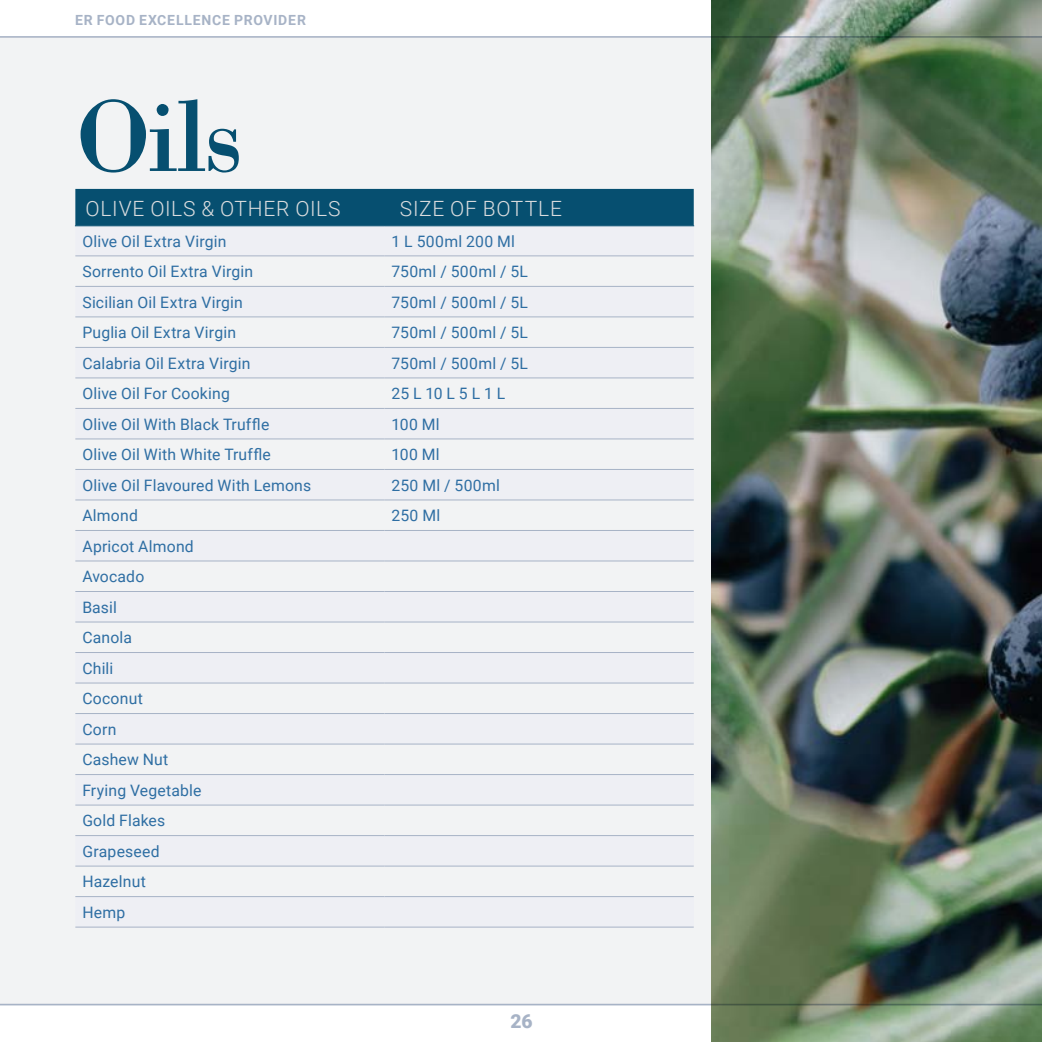
<style>
.page{position:relative;width:1042px;height:1042px;background:#fff}
.page>*{position:absolute;margin:0;border:0;box-sizing:border-box;transform-origin:0 0}
.t1{font:105px "Bodoni LT";color:#064f70}
.t2{font:300 21px "Roboto";letter-spacing:.035em;color:#dadcde}
.t3{font:900 19.25px "Roboto";color:#a7b3c6}
.t4{font:15.75px/30.4px "Roboto";letter-spacing:.01em;color:#2e6ea3}
.t5{font:700 14px "Roboto";letter-spacing:.055em;color:#a7b3c6}
</style>
<div class="page">
<hr style="left:0;top:1003px;width:1042px;height:2px;background:#a7b3c6">
<hr style="left:0;top:36px;width:1042px;height:2px;background:#a7b3c6">
<div style="left:0;top:38px;width:1042px;height:966px;background:#f2f3f4"></div>
<img style="left:711px;top:0;width:331px;height:1042px">
<div style="left:75px;top:189px;width:619px;height:36px;background:#064f70"></div>
<svg style="left:75px;top:226px;width:619px;height:701px"></svg>
<hr style="left:384px;top:189px;width:1px;height:36px;background:#064f70">
<hr style="left:75px;top:225px;width:309px;height:1px;background:#064f70">
<hr style="left:384px;top:225px;width:310px;height:1px;background:#064f70">
<hr style="left:75px;top:256px;width:309px;height:1px;background:#a7b3c6">
<hr style="left:384px;top:256px;width:310px;height:1px;background:#a7b3c6">
<hr style="left:75px;top:286px;width:309px;height:1px;background:#a7b3c6">
<hr style="left:384px;top:286px;width:310px;height:1px;background:#a7b3c6">
<hr style="left:75px;top:317px;width:309px;height:1px;background:#a7b3c6">
<hr style="left:384px;top:317px;width:310px;height:1px;background:#a7b3c6">
<hr style="left:75px;top:347px;width:309px;height:1px;background:#a7b3c6">
<hr style="left:384px;top:347px;width:310px;height:1px;background:#a7b3c6">
<hr style="left:75px;top:378px;width:309px;height:1px;background:#a7b3c6">
<hr style="left:384px;top:378px;width:310px;height:1px;background:#a7b3c6">
<hr style="left:75px;top:408px;width:309px;height:1px;background:#a7b3c6">
<hr style="left:384px;top:408px;width:310px;height:1px;background:#a7b3c6">
<hr style="left:75px;top:439px;width:309px;height:1px;background:#a7b3c6">
<hr style="left:384px;top:439px;width:310px;height:1px;background:#a7b3c6">
<hr style="left:75px;top:469px;width:309px;height:1px;background:#a7b3c6">
<hr style="left:384px;top:469px;width:310px;height:1px;background:#a7b3c6">
<hr style="left:75px;top:500px;width:309px;height:1px;background:#a7b3c6">
<hr style="left:384px;top:500px;width:310px;height:1px;background:#a7b3c6">
<hr style="left:75px;top:530px;width:309px;height:1px;background:#a7b3c6">
<hr style="left:384px;top:530px;width:310px;height:1px;background:#a7b3c6">
<hr style="left:75px;top:561px;width:309px;height:1px;background:#a7b3c6">
<hr style="left:384px;top:561px;width:310px;height:1px;background:#a7b3c6">
<hr style="left:75px;top:591px;width:309px;height:1px;background:#a7b3c6">
<hr style="left:384px;top:591px;width:310px;height:1px;background:#a7b3c6">
<hr style="left:75px;top:622px;width:309px;height:1px;background:#a7b3c6">
<hr style="left:384px;top:622px;width:310px;height:1px;background:#a7b3c6">
<hr style="left:75px;top:652px;width:309px;height:1px;background:#a7b3c6">
<hr style="left:384px;top:652px;width:310px;height:1px;background:#a7b3c6">
<hr style="left:75px;top:683px;width:309px;height:1px;background:#a7b3c6">
<hr style="left:384px;top:683px;width:310px;height:1px;background:#a7b3c6">
<hr style="left:75px;top:713px;width:309px;height:1px;background:#a7b3c6">
<hr style="left:384px;top:713px;width:310px;height:1px;background:#a7b3c6">
<hr style="left:75px;top:744px;width:309px;height:1px;background:#a7b3c6">
<hr style="left:384px;top:744px;width:310px;height:1px;background:#a7b3c6">
<hr style="left:75px;top:774px;width:309px;height:1px;background:#a7b3c6">
<hr style="left:384px;top:774px;width:310px;height:1px;background:#a7b3c6">
<hr style="left:75px;top:805px;width:309px;height:1px;background:#a7b3c6">
<hr style="left:384px;top:805px;width:310px;height:1px;background:#a7b3c6">
<hr style="left:75px;top:835px;width:309px;height:1px;background:#a7b3c6">
<hr style="left:384px;top:835px;width:310px;height:1px;background:#a7b3c6">
<hr style="left:75px;top:866px;width:309px;height:1px;background:#a7b3c6">
<hr style="left:384px;top:866px;width:310px;height:1px;background:#a7b3c6">
<hr style="left:75px;top:896px;width:309px;height:1px;background:#a7b3c6">
<hr style="left:384px;top:896px;width:310px;height:1px;background:#a7b3c6">
<hr style="left:75px;top:927px;width:309px;height:1px;background:#a7b3c6">
<hr style="left:384px;top:927px;width:310px;height:1px;background:#a7b3c6">
<p class="t5" style="left:75px;top:10px;width:232px">ER FOOD EXCELLENCE PROVIDER</p>
<h1 class="t1" style="left:75px;top:72px;width:170px">Oils</h1>
<h2 class="t2" style="left:86px;top:194px;width:256px">OLIVE OILS &amp; OTHER OILS</h2>
<h2 class="t2" style="left:400px;top:194px;width:164px">SIZE OF BOTTLE</h2>
<p class="t4" style="left:82px;top:225px;width:146px">Olive Oil Extra Virgin</p>
<p class="t4" style="left:391px;top:225px;width:125px">1 L 500ml 200 Ml</p>
<p class="t4" style="left:82px;top:256px;width:172px">Sorrento Oil Extra Virgin</p>
<p class="t4" style="left:391px;top:256px;width:138px">750ml / 500ml / 5L</p>
<p class="t4" style="left:82px;top:286px;width:162px">Sicilian Oil Extra Virgin</p>
<p class="t4" style="left:391px;top:286px;width:138px">750ml / 500ml / 5L</p>
<p class="t4" style="left:82px;top:317px;width:155px">Puglia Oil Extra Virgin</p>
<p class="t4" style="left:391px;top:317px;width:138px">750ml / 500ml / 5L</p>
<p class="t4" style="left:82px;top:347px;width:170px">Calabria Oil Extra Virgin</p>
<p class="t4" style="left:391px;top:347px;width:138px">750ml / 500ml / 5L</p>
<p class="t4" style="left:82px;top:378px;width:149px">Olive Oil For Cooking</p>
<p class="t4" style="left:391px;top:378px;width:115px">25 L 10 L 5 L 1 L</p>
<p class="t4" style="left:82px;top:408px;width:189px">Olive Oil With Black Truffle</p>
<p class="t4" style="left:391px;top:408px;width:50px">100 Ml</p>
<p class="t4" style="left:82px;top:439px;width:190px">Olive Oil With White Truffle</p>
<p class="t4" style="left:391px;top:439px;width:50px">100 Ml</p>
<p class="t4" style="left:82px;top:469px;width:230px">Olive Oil Flavoured With Lemons</p>
<p class="t4" style="left:391px;top:469px;width:110px">250 Ml / 500ml</p>
<p class="t4" style="left:82px;top:500px;width:57px">Almond</p>
<p class="t4" style="left:391px;top:500px;width:50px">250 Ml</p>
<p class="t4" style="left:82px;top:530px;width:121px">Apricot Almond<br>Avocado<br>Basil<br>Canola<br>Chili<br>Coconut<br>Corn<br>Cashew Nut<br>Frying Vegetable<br>Gold Flakes<br>Grapeseed<br>Hazelnut<br>Hemp</p>
<p class="t3" style="left:510px;top:1007px;width:24px">26</p>
</div>
